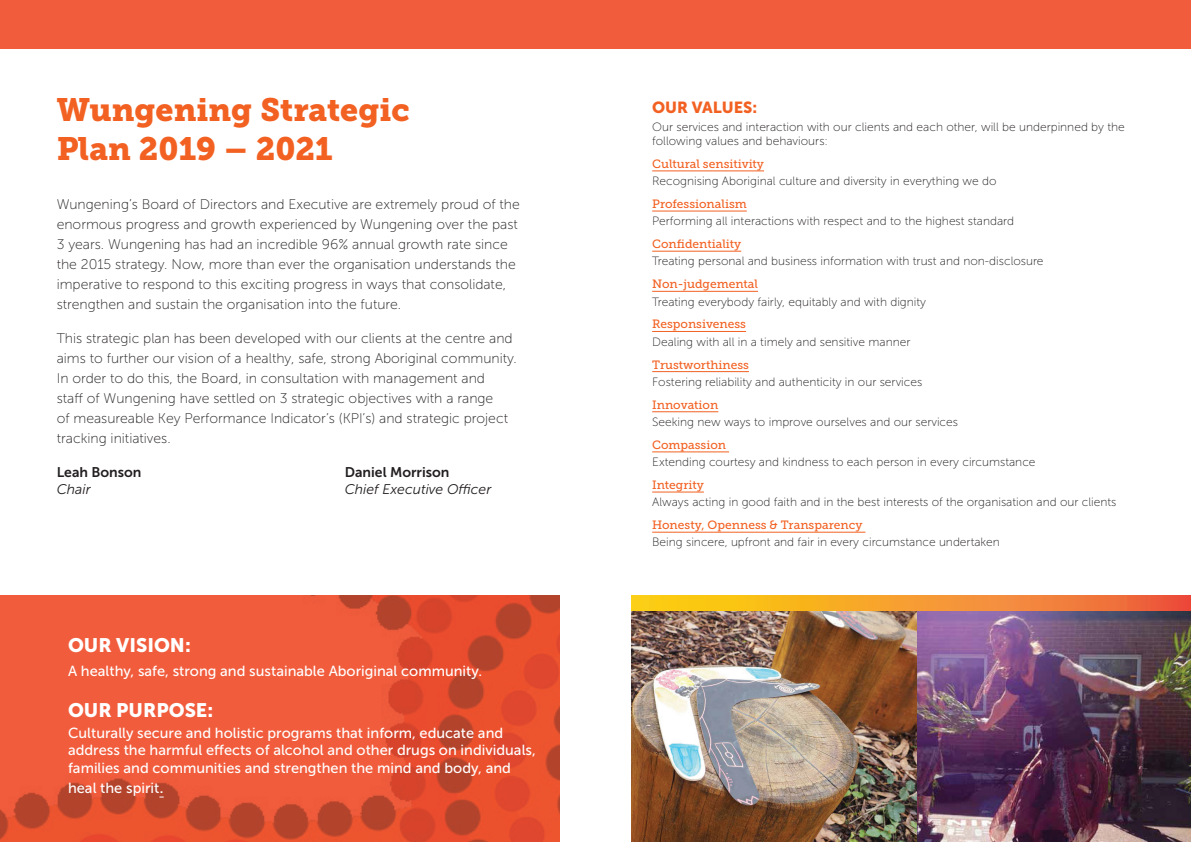
<style>
.page{position:relative;width:1191px;height:842px;background:#fff}
.page>*{position:absolute;margin:0;border:0;box-sizing:border-box;transform-origin:0 0}
.t1{font:32.2px/38.6px "Museo Slab 900";color:#f26122}
.t2{font:19.5px "Museo Sans 900";color:#fff}
.t3{font:16px "Museo Sans 900";color:#f26122}
.t4{font:14.6px/17.5px "Museo Sans 500";color:#fff}
.t5{font:14px/20px "Museo Sans 100";color:#231f20}
.t6{font:italic 14px "Museo Sans 300";color:#231f20}
.t7{font:14px "Museo Sans 700";color:#231f20}
.t8{font:12px/14.4px "Museo Sans 100";color:#231f20}
.t9{font:12px "Museo Slab 500";color:#f26122}
.s1{font-size:17px}
</style>
<div class="page">
<img style="left:0;top:595px;width:559px;height:247px">
<div style="left:0;top:0;width:604px;height:49px;background:#f15c3c"></div>
<img style="left:916px;top:611px;width:275px;height:231px">
<img style="left:631px;top:611px;width:285px;height:231px">
<div style="left:587px;top:0;width:604px;height:49px;background:#f15c3c"></div>
<hr style="left:652px;top:171px;width:112px;height:1px;background:#f26122">
<hr style="left:652px;top:211px;width:95px;height:1px;background:#f26122">
<hr style="left:652px;top:251px;width:89px;height:1px;background:#f26122">
<hr style="left:652px;top:291px;width:106px;height:1px;background:#f26122">
<hr style="left:652px;top:331px;width:94px;height:1px;background:#f26122">
<hr style="left:652px;top:371px;width:97px;height:1px;background:#f26122">
<hr style="left:652px;top:411px;width:66px;height:1px;background:#f26122">
<hr style="left:652px;top:452px;width:77px;height:1px;background:#f26122">
<hr style="left:652px;top:492px;width:52px;height:1px;background:#f26122">
<hr style="left:652px;top:532px;width:213px;height:1px;background:#f26122">
<svg style="left:631px;top:595px;width:560px;height:16px;background:#f59b2b"></svg>
<h1 class="t1" style="left:57px;top:91px;width:354px">Wungening Strategic<br>Plan 2019 – 2021</h1>
<p class="t5" style="left:57px;top:194px;width:465px">Wungening’s Board of Directors and Executive are extremely proud of the enormous progress and growth experienced by Wungening over the past 3 years. Wungening has had an incredible 96% annual growth rate since the 2015 strategy. Now, more than ever the organisation understands the imperative to respond to this exciting progress in ways that consolidate, strengthen and sustain the organisation into the future.</p>
<p class="t5" style="left:57px;top:328px;width:462px">This strategic plan has been developed with our clients at the centre and aims to further our vision of a healthy, safe, strong Aboriginal community.<br>In order to do this, the Board, in consultation with management and<br>staff of Wungening have settled on 3 strategic objectives with a range<br>of measureable Key Performance Indicator’s (KPI’s) and strategic project tracking initiatives.</p>
<p class="t7" style="left:57px;top:464px;width:86px">Leah Bonson</p>
<p class="t7" style="left:345px;top:464px;width:106px">Daniel Morrison</p>
<p class="t6" style="left:57px;top:482px;width:36px">Chair</p>
<p class="t6" style="left:345px;top:482px;width:148px">Chief Executive Officer</p>
<h2 class="t2" style="left:68px;top:635px;width:124px">OUR VISION:</h2>
<p class="t4" style="left:68px;top:663px;width:416px">A healthy, safe, strong and sustainable Aboriginal community.</p>
<h2 class="t2" style="left:68px;top:699px;width:147px">OUR PURPOSE:</h2>
<p class="t4" style="left:68px;top:724px;width:469px">Culturally secure and holistic programs that inform, educate and address the harmful effects of alcohol and other drugs on individuals, families and communities and strengthen the mind and body, and</p>
<p class="t4" style="left:68px;top:780px;width:97px">heal the spirit<span class="s1">.</span></p>
<p class="t3" style="left:652px;top:99px;width:106px">OUR VALUES:</p>
<p class="t8" style="left:652px;top:119px;width:474px">Our services and interaction with our clients and each other, will be underpinned by the following values and behaviours:</p>
<p class="t9" style="left:652px;top:157px;width:113px">Cultural sensitivity</p>
<p class="t8" style="left:652px;top:174px;width:346px">Recognising Aboriginal culture and diversity in everything we do</p>
<p class="t9" style="left:652px;top:197px;width:96px">Professionalism</p>
<p class="t8" style="left:652px;top:214px;width:363px">Performing all interactions with respect and to the highest standard</p>
<p class="t9" style="left:652px;top:237px;width:91px">Confidentiality</p>
<p class="t8" style="left:652px;top:254px;width:393px">Treating personal and business information with trust and non-disclosure</p>
<p class="t9" style="left:652px;top:277px;width:107px">Non-judgemental</p>
<p class="t8" style="left:652px;top:294px;width:275px">Treating everybody fairly, equitably and with dignity</p>
<p class="t9" style="left:652px;top:318px;width:95px">Responsiveness</p>
<p class="t8" style="left:652px;top:334px;width:260px">Dealing with all in a timely and sensitive manner</p>
<p class="t9" style="left:652px;top:358px;width:98px">Trustworthiness</p>
<p class="t8" style="left:652px;top:375px;width:272px">Fostering reliability and authenticity in our services</p>
<p class="t9" style="left:652px;top:398px;width:68px">Innovation</p>
<p class="t8" style="left:652px;top:415px;width:307px">Seeking new ways to improve ourselves and our services</p>
<p class="t9" style="left:652px;top:438px;width:75px">Compassion</p>
<p class="t8" style="left:652px;top:455px;width:385px">Extending courtesy and kindness to each person in every circumstance</p>
<p class="t9" style="left:652px;top:478px;width:53px">Integrity</p>
<p class="t8" style="left:652px;top:495px;width:466px">Always acting in good faith and in the best interests of the organisation and our clients</p>
<p class="t9" style="left:652px;top:518px;width:212px">Honesty, Openness &amp; Transparency</p>
<p class="t8" style="left:652px;top:535px;width:349px">Being sincere, upfront and fair in every circumstance undertaken</p>
</div>
